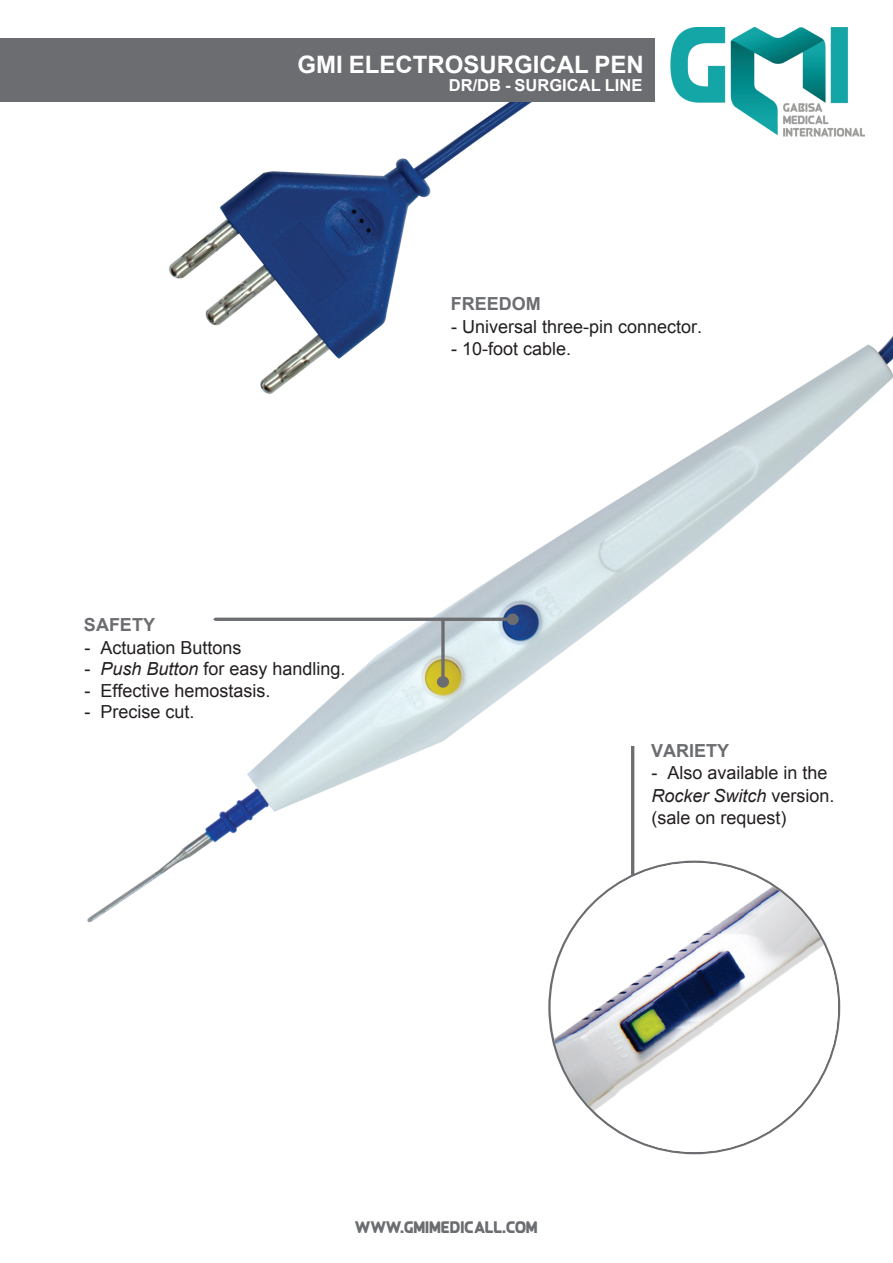
<style>
.page{position:relative;width:893px;height:1263px;background:#fff}
.page>*{position:absolute;margin:0;border:0;box-sizing:border-box;transform-origin:0 0}
.t1{font:700 24px "Arial";color:#fff}
.t2{font:18px/22.4px "Arial";color:#231f20}
.t3{font:700 18px "Arial";color:#6c6d70}
.t4{font:17.1px "Queenof Camelot 2.0";color:#6c6d70}
.t5{font:700 16.5px "Arial";color:#fff}
.s1{font-style:inherit}
.s2{font-style:italic}
</style>
<div class="page">
<img style="left:87px;top:336px;width:806px;height:647px">
<img style="left:128px;top:39px;width:542px;height:387px">
<div style="left:0;top:39px;width:654px;height:63px;background:#6c6d70"></div>
<img style="left:670px;top:27px;width:194px;height:109px">
<div style="left:507px;top:613px;width:12px;height:12px;background:#6c6d70;border-radius:50%"></div>
<svg style="left:214px;top:618px;width:303px;height:64px"></svg>
<div style="left:437px;top:676px;width:12px;height:12px;background:#6c6d70;border-radius:50%"></div>
<svg style="left:631px;top:746px;width:3px;height:132px"></svg>
<img style="left:551px;top:863px;width:287px;height:289px;border-radius:50%">
<h1 class="t1" style="left:298px;top:47px;width:348px">GMI ELECTROSURGICAL PEN</h1>
<p class="t5" style="left:449px;top:74px;width:195px">DR/DB - SURGICAL LINE</p>
<p class="t3" style="left:84px;top:612px;width:73px">SAFETY</p>
<p class="t2" style="left:84px;top:636px;width:159px"><span class="s1">-</span> Actuation Buttons</p>
<p class="t2" style="left:84px;top:658px;width:263px"><span class="s1">-</span> <span class="s2">Push Button</span> for easy handling.</p>
<p class="t2" style="left:84px;top:679px;width:188px"><span class="s1">-</span> Effective hemostasis.</p>
<p class="t2" style="left:84px;top:701px;width:112px"><span class="s1">-</span> Precise cut.</p>
<p class="t3" style="left:451px;top:291px;width:91px">FREEDOM</p>
<p class="t2" style="left:451px;top:316px;width:253px"><span class="s1">-</span> Universal three-pin connector.</p>
<p class="t2" style="left:451px;top:337px;width:122px"><span class="s1">-</span> 10-foot cable.</p>
<p class="t3" style="left:651px;top:738px;width:80px">VARIETY</p>
<p class="t2" style="left:651px;top:761px;width:185px"><span class="s1">-</span> Also available in the<br><span class="s2">Rocker Switch</span> version. (sale on request)</p>
<p class="t4" style="left:355px;top:1217px;width:185px">WWW.GMIMEDICALL.COM</p>
</div>
